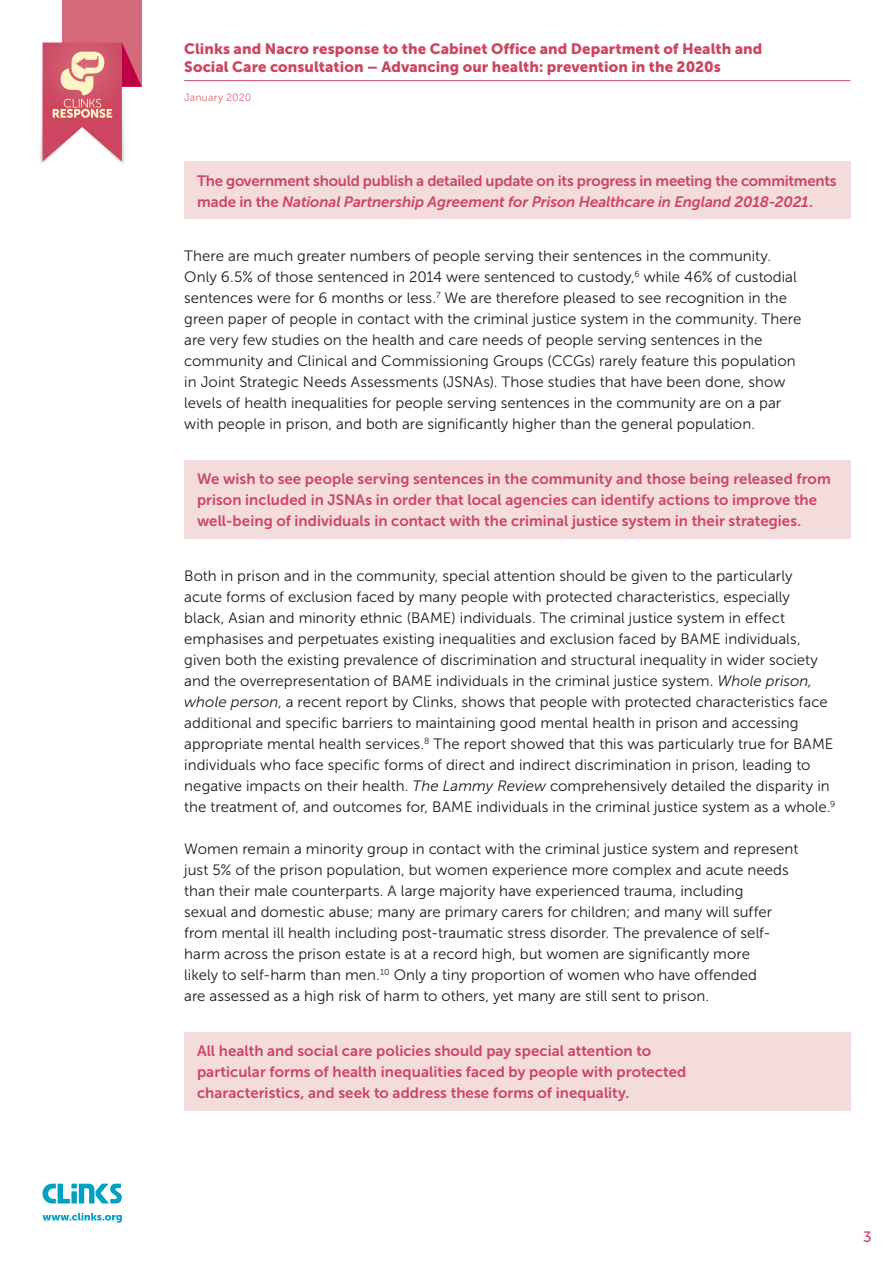
<style>
.page{position:relative;width:893px;height:1263px;background:#fff}
.page>*{position:absolute;margin:0;border:0;box-sizing:border-box;transform-origin:0 0}
.t1{font:15px/21px "Museo Sans 300";letter-spacing:.005em;color:#1b1c20}
.t2{font:15px/21px "Museo Sans 700";letter-spacing:.005em;color:#cc4662}
.t3{font:15px/21px "Museo Sans 700";letter-spacing:-.015em;color:#cc4662}
.t4{font:15px/18px "Museo Sans 900";letter-spacing:.005em;color:#cc4662}
.t5{font:15px "Museo Sans 500";color:#cc4662}
.t6{font:10.5px "Museo Sans 300";letter-spacing:.015em;color:#d56b7a}
.s1{font-style:italic}
</style>
<div class="page">
<div style="left:62px;top:0;width:80px;height:87px;background:#d56b7a"></div>
<div style="left:38px;top:48px;width:88px;height:117px;background:#1b1c20;opacity:.25"></div>
<svg style="left:43px;top:43px;width:99px;height:119px"></svg>
<hr style="left:184px;top:80px;width:666px;height:1px;background:#cc4662">
<svg style="left:43px;top:1213px;width:79px;height:10px"></svg>
<svg style="left:43px;top:1183px;width:79px;height:20px"></svg>
<div style="left:184px;top:162px;width:666px;height:57px;background:#f4dcdd"></div>
<div style="left:184px;top:460px;width:666px;height:79px;background:#f4dcdd"></div>
<div style="left:184px;top:1032px;width:666px;height:78px;background:#f4dcdd"></div>
<p class="t4" style="left:184px;top:39px;width:580px">Clinks and Nacro response to the Cabinet Office and Department of Health and<br>Social Care consultation – Advancing our health: prevention in the 2020s</p>
<p class="t6" style="left:184px;top:92px;width:69px">January 2020</p>
<p class="t3" style="left:197px;top:170px;width:641px">The government should publish a detailed update on its progress in meeting the commitments made in the <span class="s1">National Partnership Agreement for Prison Healthcare in England 2018-2021</span>.</p>
<p class="t1" style="left:184px;top:246px;width:619px">There are much greater numbers of people serving their sentences in the community.<br>Only 6.5% of those sentenced in 2014 were sentenced to custody,<sup>6</sup> while 46% of custodial sentences were for 6 months or less.<sup>7</sup> We are therefore pleased to see recognition in the green paper of people in contact with the criminal justice system in the community. There are very few studies on the health and care needs of people serving sentences in the community and Clinical and Commissioning Groups (CCGs) rarely feature this population in Joint Strategic Needs Assessments (JSNAs). Those studies that have been done, show levels of health inequalities for people serving sentences in the community are on a par with people in prison, and both are significantly higher than the general population.</p>
<p class="t2" style="left:197px;top:468px;width:635px">We wish to see people serving sentences in the community and those being released from prison included in JSNAs in order that local agencies can identify actions to improve the well-being of individuals in contact with the criminal justice system in their strategies.</p>
<p class="t1" style="left:184px;top:565px;width:653px">Both in prison and in the community, special attention should be given to the particularly<br>acute forms of exclusion faced by many people with protected characteristics, especially<br>black, Asian and minority ethnic (BAME) individuals. The criminal justice system in effect emphasises and perpetuates existing inequalities and exclusion faced by BAME individuals, given both the existing prevalence of discrimination and structural inequality in wider society and the overrepresentation of BAME individuals in the criminal justice system. <span class="s1">Whole prison, whole person</span>, a recent report by Clinks, shows that people with protected characteristics face additional and specific barriers to maintaining good mental health in prison and accessing appropriate mental health services.<sup>8</sup> The report showed that this was particularly true for BAME individuals who face specific forms of direct and indirect discrimination in prison, leading to negative impacts on their health. <span class="s1">The Lammy Review</span> comprehensively detailed the disparity in the treatment of, and outcomes for, BAME individuals in the criminal justice system as a whole.<sup>9</sup></p>
<p class="t1" style="left:184px;top:838px;width:616px">Women remain a minority group in contact with the criminal justice system and represent just 5% of the prison population, but women experience more complex and acute needs than their male counterparts. A large majority have experienced trauma, including<br>sexual and domestic abuse; many are primary carers for children; and many will suffer from mental ill health including post-traumatic stress disorder. The prevalence of self&shy;harm across the prison estate is at a record high, but women are significantly more<br>likely to self-harm than men.<sup>10</sup> Only a tiny proportion of women who have offended<br>are assessed as a high risk of harm to others, yet many are still sent to prison.</p>
<p class="t2" style="left:197px;top:1040px;width:491px">All health and social care policies should pay special attention to particular forms of health inequalities faced by people with protected characteristics, and seek to address these forms of inequality.</p>
<p class="t5" style="left:863px;top:1228px;width:10px">3</p>
</div>
